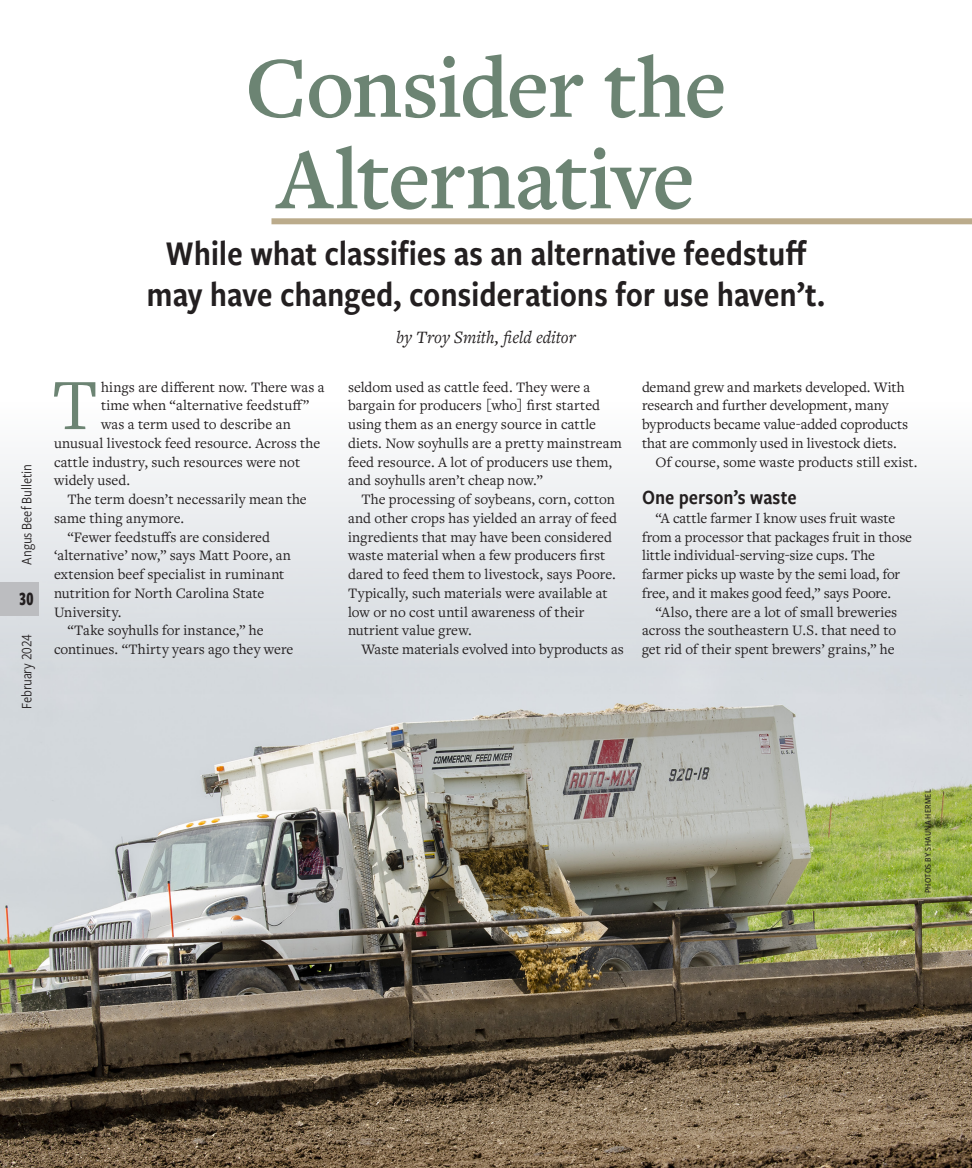
<style>
.page{position:relative;width:972px;height:1168px;background:#fff}
.page>*{position:absolute;margin:0;border:0;box-sizing:border-box;transform-origin:0 0}
.Feature_Headline{font:600 90px "Freight Text Pro";letter-spacing:-.02em;color:#6c8473}
.body_text_drop_cap{font:75px "Freight Text Pro";color:#6c8473}
.deck{font:36px/40.5px "Freight Sans Cnd Pro Semi";letter-spacing:-.005em;color:#231f20;text-align:center}
.subhead{font:21px "Freight Sans Cnd Pro Semi";color:#231f20}
.t1{font:700 19.5px "Freight Sans Cmp Pro";color:#231f20;scale:.9 1}
.feature_byline{font:italic 18px "Freight Text Pro";letter-spacing:-.005em;color:#231f20}
.Feature_body{font:15px/18.8px "Freight Text Pro";color:#231f20}
.body_text_drop_cap-2{font:15px "Freight Text Pro";letter-spacing:.005em;color:#231f20}
.t2{font:15px "Freight Sans Cnd Pro";letter-spacing:-.01em;color:#231f20}
.PHOTO_CREDIT{font:500 9px "Freight Sans Cnd Pro";letter-spacing:.03em;color:#231f20}
</style>
<div class="page">
<div style="left:0;top:402px;width:972px;height:766px;background:#f1f3f4"></div>
<img style="left:0;top:556px;width:972px;height:612px">
<div style="left:272px;top:218px;width:700px;height:6px;background:#bbab8b"></div>
<div style="left:0;top:582px;width:38px;height:34px;background:#bcbdc0"></div>
<p class="t2" style="left:17px;top:564px;width:102px;rotate:-90deg">Angus Beef Bulletin</p>
<h3 class="t1" style="left:19px;top:586px;width:17px">30</h3>
<p class="t2" style="left:17px;top:709px;width:76px;rotate:-90deg">February 2024</p>
<p class="Feature_Headline" style="left:245px;top:28px;width:483px">Consider the</p>
<p class="Feature_Headline" style="left:277px;top:119px;width:420px">Alternative</p>
<p class="deck" style="left:147px;top:232px;width:680px">While what classifies as an alternative feedstuff may have changed, considerations for use haven’t.</p>
<p class="feature_byline" style="left:396px;top:325px;width:181px">by Troy Smith, field editor</p>
<p class="body_text_drop_cap" style="left:52px;top:355px;width:47px">T</p>
<p class="body_text_drop_cap-2" style="left:101px;top:377px;width:225px">hings are different now. There was a</p>
<p class="body_text_drop_cap-2" style="left:101px;top:396px;width:210px">time when “alternative feedstuff”</p>
<p class="body_text_drop_cap-2" style="left:101px;top:414px;width:191px">was a term used to describe an</p>
<p class="body_text_drop_cap-2" style="left:54px;top:433px;width:268px">unusual livestock feed resource. Across the</p>
<p class="body_text_drop_cap-2" style="left:54px;top:452px;width:248px">cattle industry, such resources were not</p>
<p class="body_text_drop_cap-2" style="left:54px;top:471px;width:78px">widely used.</p>
<p class="Feature_body" style="left:54px;top:489px;width:254px;text-indent:14px">The term doesn’t necessarily mean the same thing anymore.</p>
<p class="Feature_body" style="left:54px;top:527px;width:239px;text-indent:14px">“Fewer feedstuffs are considered ‘alternative’ now,” says Matt Poore, an extension beef specialist in ruminant nutrition for North Carolina State<br>University.</p>
<p class="Feature_body" style="left:54px;top:621px;width:241px;text-indent:14px">“Take soyhulls for instance,” he continues. “Thirty years ago they were</p>
<p class="Feature_body" style="left:348px;top:377px;width:275px">seldom used as cattle feed. They were a bargain for producers [who] first started using them as an energy source in cattle diets. Now soyhulls are a pretty mainstream feed resource. A lot of producers use them, and soyhulls aren’t cheap now.”</p>
<p class="Feature_body" style="left:348px;top:489px;width:270px;text-indent:14px">The processing of soybeans, corn, cotton and other crops has yielded an array of feed ingredients that may have been considered waste material when a few producers first dared to feed them to livestock, says Poore.<br>Typically, such materials were available at low or no cost until awareness of their nutrient value grew.</p>
<p class="Feature_body" style="left:362px;top:639px;width:264px">Waste materials evolved into byproducts as</p>
<p class="Feature_body" style="left:642px;top:377px;width:268px">demand grew and markets developed. With research and further development, many byproducts became value-added coproducts that are commonly used in livestock diets.</p>
<p class="Feature_body" style="left:656px;top:452px;width:264px">Of course, some waste products still exist.</p>
<p class="subhead" style="left:642px;top:483px;width:156px">One person’s waste</p>
<p class="Feature_body" style="left:642px;top:508px;width:272px;text-indent:14px">“A cattle farmer I know uses fruit waste from a processor that packages fruit in those little individual-serving-size cups. The farmer picks up waste by the semi load, for free, and it makes good feed,” says Poore.</p>
<p class="Feature_body" style="left:642px;top:602px;width:257px;text-align:justify;text-indent:14px">“Also, there are a lot of small breweries across the southeastern U.S. that need to get rid of their spent brewers’ grains,” he</p>
<p class="PHOTO_CREDIT" style="left:922px;top:893px;width:105px;rotate:-90deg">PHOTOS BY SHAUNA HERMEL</p>
</div>
